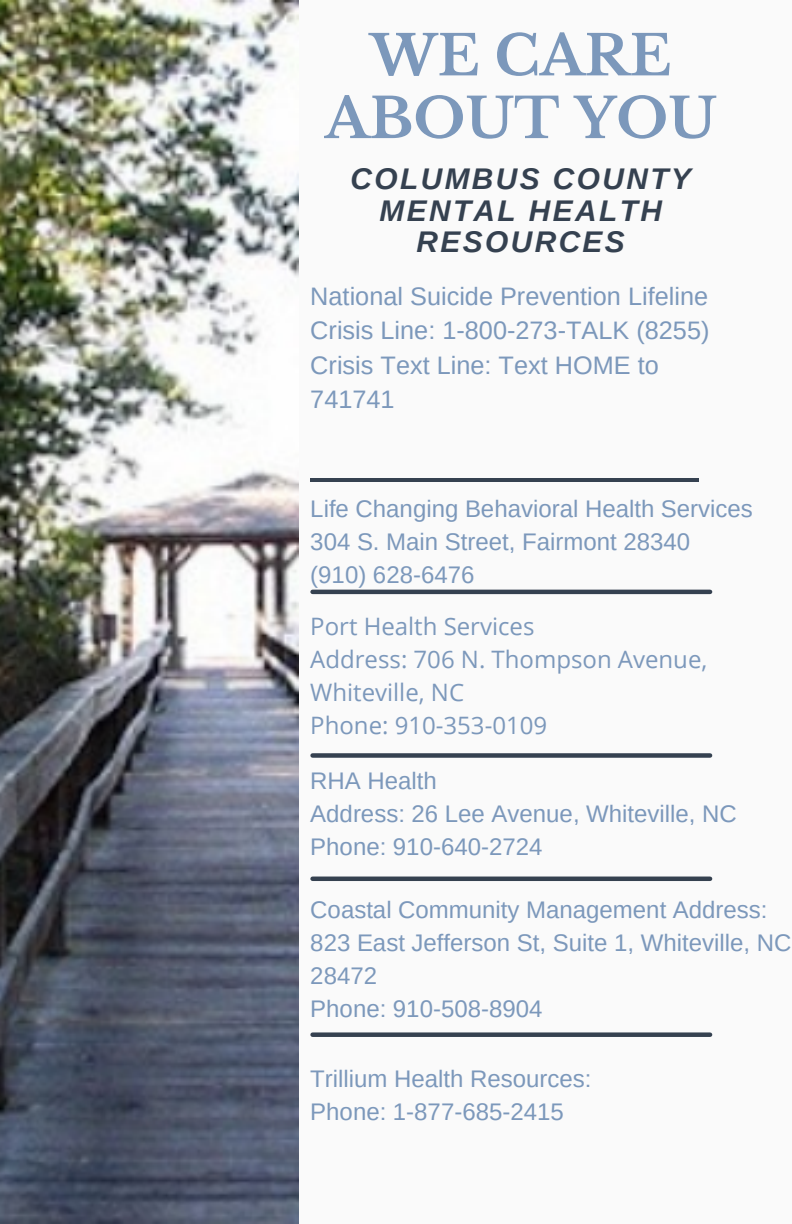
<style>
.page{position:relative;width:792px;height:1224px;background:#fafafa}
.page>*{position:absolute;margin:0;border:0;box-sizing:border-box;transform-origin:0 0}
.t1{font:700 55.2px/62.8px "Libre Baskerville";color:#7c98bb;text-align:center}
.t2{font:italic 700 29.8px/31.4px "Arimo";letter-spacing:.08em;color:#354150;text-align:center}
.t3{font:25.2px/34.4px "Arimo";color:#7c98bb}
.t4{font:24px/33px "Arimo";color:#7c98bb}
.t5{font:24px/33px "Open Sans";color:#7c98bb}
</style>
<div class="page">
<hr style="left:310px;top:478px;width:388px;height:3px;background:#354150">
<img style="left:0;top:0;width:298px;height:1224px">
<hr style="left:313px;top:590px;width:397px;height:4px;background:#354150">
<div style="left:313px;top:753px;width:397px;height:5px;background:#354150"></div>
<hr style="left:313px;top:877px;width:397px;height:4px;background:#354150">
<div style="left:313px;top:1032px;width:397px;height:5px;background:#354150"></div>
<p class="t1" style="left:325px;top:25px;width:394px">WE CARE<br>ABOUT YOU</p>
<p class="t2" style="left:351px;top:163px;width:342px">COLUMBUS COUNTY<br>MENTAL HEALTH<br>RESOURCES</p>
<p class="t3" style="left:310px;top:279px;width:399px">National Suicide Prevention Lifeline</p>
<p class="t3" style="left:310px;top:313px;width:401px">Crisis Line: 1-800-273-TALK (8255)</p>
<p class="t3" style="left:310px;top:348px;width:350px">Crisis Text Line: Text HOME to<br>741741</p>
<p class="t4" style="left:310px;top:492px;width:444px">Life Changing Behavioral Health Services</p>
<p class="t4" style="left:310px;top:525px;width:381px">304 S. Main Street, Fairmont 28340</p>
<p class="t4" style="left:310px;top:558px;width:166px">(910) 628-6476</p>
<p class="t5" style="left:310px;top:609px;width:226px">Port Health Services</p>
<p class="t5" style="left:310px;top:642px;width:399px">Address: 706 N. Thompson Avenue,<br>Whiteville, NC</p>
<p class="t5" style="left:310px;top:708px;width:238px">Phone: 910-353-0109</p>
<p class="t4" style="left:310px;top:764px;width:128px">RHA Health</p>
<p class="t4" style="left:310px;top:797px;width:428px">Address: 26 Lee Avenue, Whiteville, NC<br>Phone: 910-640-2724</p>
<p class="t4" style="left:310px;top:893px;width:483px">Coastal Community Management Address:<br>823 East Jefferson St, Suite 1, Whiteville, NC<br>28472</p>
<p class="t4" style="left:310px;top:992px;width:234px">Phone: 910-508-8904</p>
<p class="t4" style="left:310px;top:1062px;width:283px">Trillium Health Resources:</p>
<p class="t4" style="left:310px;top:1095px;width:255px">Phone: 1-877-685-2415</p>
</div>
